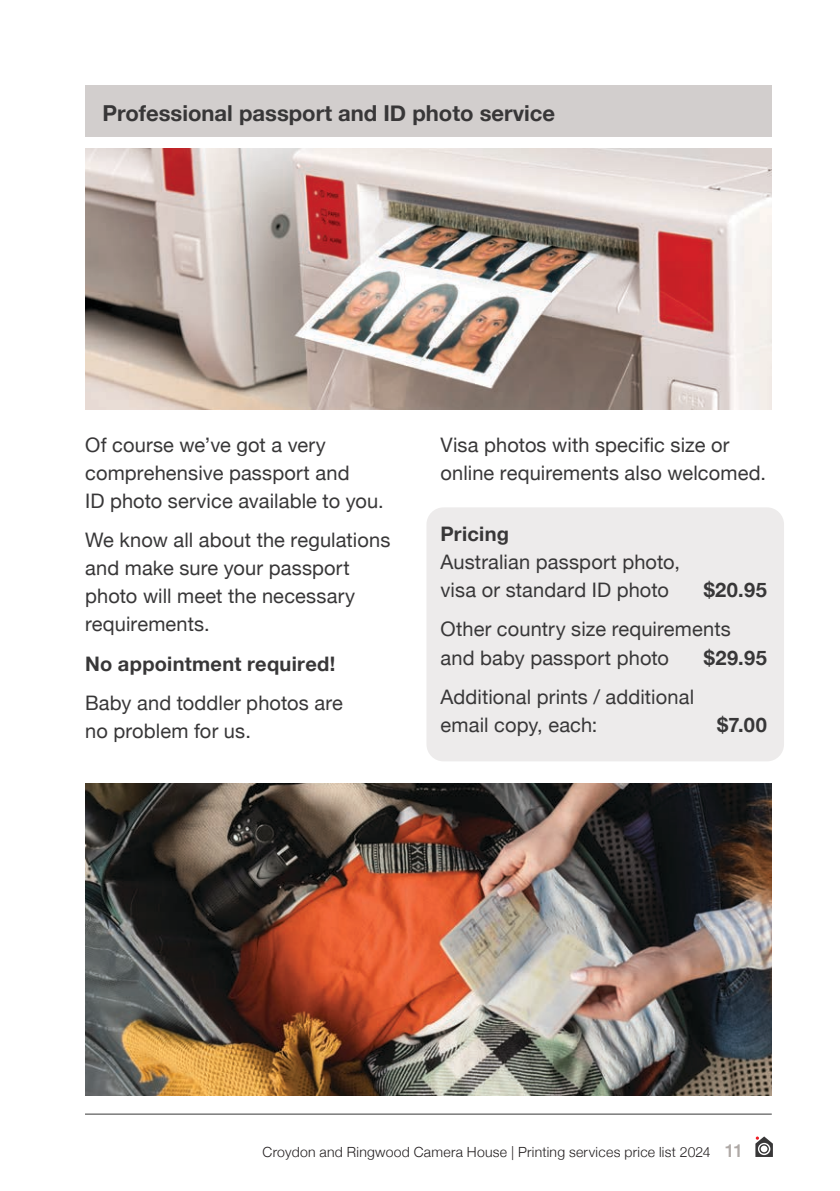
<style>
.page{position:relative;width:840px;height:1191px;background:#fff}
.page>*{position:absolute;margin:0;border:0;box-sizing:border-box;transform-origin:0 0}
.t1{font:700 22px "Helvetica Neue";color:#383738}
.t2{font:20px/28px "Helvetica Neue";letter-spacing:.005em;color:#383738}
.t3{font:700 20px "Helvetica Neue";letter-spacing:.015em;color:#383738}
.t4{font:300 14px "Helvetica Neue";letter-spacing:.02em;color:#231f20}
.s1{font-weight:700}
.s2{font-weight:500;font-size:18px;color:#afa9a6}
</style>
<div class="page">
<hr style="left:85px;top:1113px;width:686px;height:1px;background:#383738">
<svg style="left:755px;top:1136px;width:17px;height:21px"></svg>
<div style="left:426px;top:507px;width:357px;height:254px;background:#edebeb;border-radius:17px"></div>
<div style="left:85px;top:85px;width:686px;height:51px;background:#d2cecd"></div>
<img style="left:85px;top:149px;width:686px;height:261px">
<img style="left:85px;top:783px;width:686px;height:312px">
<p class="t1" style="left:102px;top:96px;width:454px">Professional passport and ID photo service</p>
<p class="t2" style="left:85px;top:432px;width:300px">Of course we’ve got a very comprehensive passport and<br>ID photo service available to you.</p>
<p class="t2" style="left:85px;top:527px;width:307px">We know all about the regulations and make sure your passport photo will meet the necessary requirements.</p>
<p class="t3" style="left:85px;top:647px;width:251px">No appointment required!</p>
<p class="t2" style="left:85px;top:690px;width:259px">Baby and toddler photos are no problem for us.</p>
<p class="t2" style="left:440px;top:432px;width:327px">Visa photos with specific size or online requirements also welcomed.</p>
<p class="t2" style="left:440px;top:521px;width:241px"><span class="s1">Pricing<br></span>Australian passport photo, visa or standard ID photo</p>
<p class="t3" style="left:703px;top:574px;width:65px">$20.95</p>
<p class="t2" style="left:440px;top:616px;width:291px">Other country size requirements and baby passport photo</p>
<p class="t3" style="left:703px;top:641px;width:65px">$29.95</p>
<p class="t2" style="left:440px;top:684px;width:255px">Additional prints / additional email copy, each:</p>
<p class="t3" style="left:716px;top:709px;width:51px">$7.00</p>
<p class="t4" style="left:262px;top:1140px;width:482px">Croydon and Ringwood Camera House | Printing services price list 2024 <span class="s2">11</span></p>
</div>
